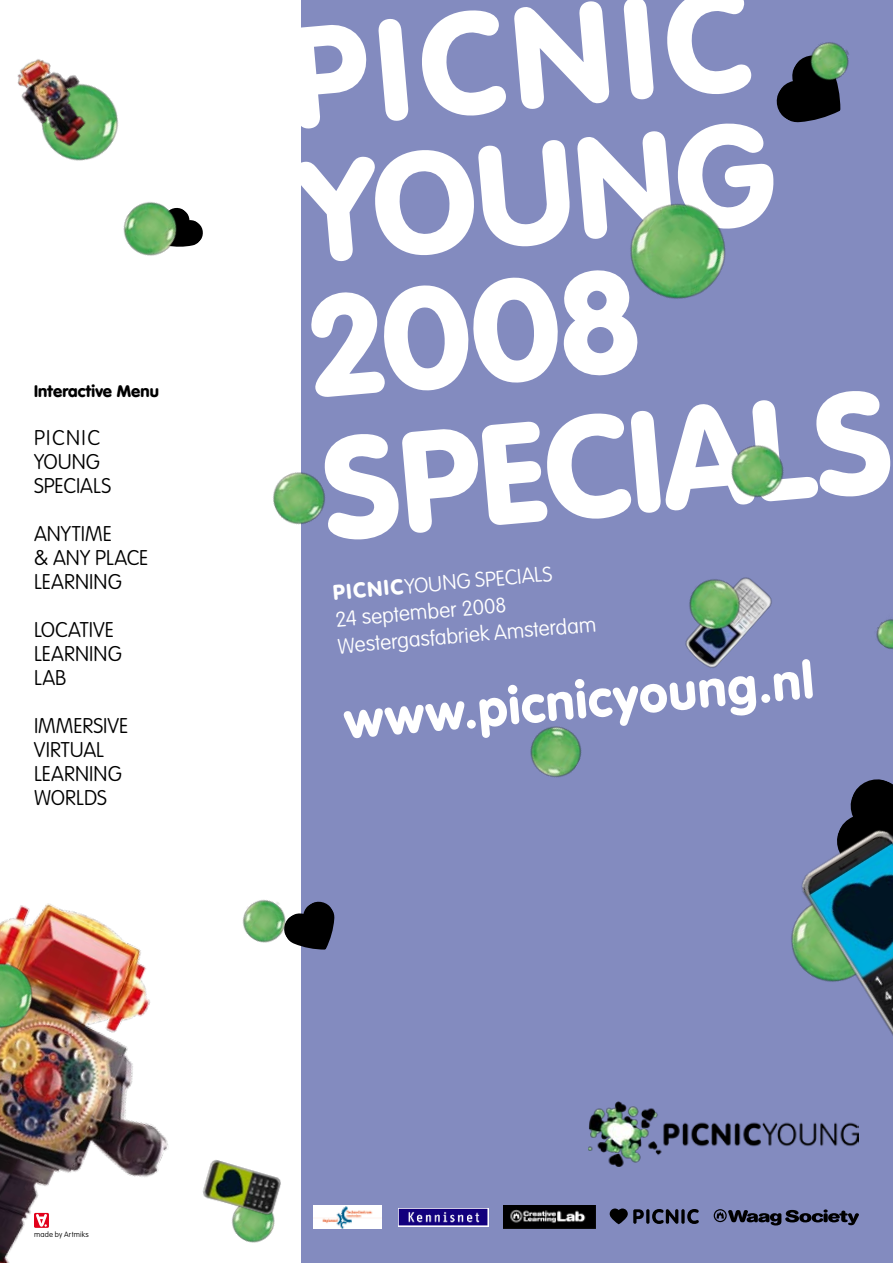
<style>
.page{position:relative;width:893px;height:1263px;background:#838bbf}
.page>*{position:absolute;margin:0;border:0;box-sizing:border-box;transform-origin:0 0}
.t1{font:900 141px/137.6px "VAG Rounded";color:#fff}
.t2{font:900 51px "VAG Rounded";color:#fff}
.t3{font:100 21px/24px "VAG Rounded";color:#000}
.t4{font:100 21px/27px "VAG Rounded";color:#fff}
.t5{font:900 16.5px "VAG Rounded";letter-spacing:.01em;color:#000}
.t6{font:100 7.5px "VAG Rounded";letter-spacing:.025em;color:#000}
.s1{font-weight:900}
</style>
<div class="page">
<img style="left:530px;top:726px;width:52px;height:52px">
<div style="left:0;top:0;width:300px;height:1263px;background:#fff"></div>
<svg style="left:850px;top:779px;width:43px;height:35px;background:#13141c"></svg>
<img style="left:630px;top:203px;width:96px;height:96px">
<img style="left:731px;top:445px;width:53px;height:53px">
<img style="left:876px;top:619px;width:17px;height:31px">
<svg style="left:776px;top:58px;width:64px;height:65px"></svg>
<img style="left:267px;top:1219px;width:8px;height:19px">
<img style="left:267px;top:900px;width:15px;height:43px">
<svg style="left:188px;top:215px;width:15px;height:32px"></svg>
<img style="left:123px;top:202px;width:65px;height:54px">
<img style="left:273px;top:461px;width:52px;height:74px">
<img style="left:0;top:899px;width:267px;height:364px">
<img style="left:803px;top:42px;width:46px;height:46px">
<img style="left:685px;top:580px;width:87px;height:88px">
<img style="left:791px;top:814px;width:102px;height:222px">
<img style="left:199px;top:1154px;width:82px;height:65px">
<img style="left:0;top:950px;width:50px;height:93px">
<svg style="left:282px;top:899px;width:53px;height:50px"></svg>
<img style="left:685px;top:577px;width:67px;height:66px">
<img style="left:112px;top:101px;width:7px;height:41px">
<img style="left:17px;top:59px;width:95px;height:102px">
<img style="left:588px;top:1101px;width:271px;height:66px">
<svg style="left:714px;top:1209px;width:145px;height:16px"></svg>
<img style="left:504px;top:1206px;width:92px;height:23px">
<img style="left:313px;top:1206px;width:68px;height:23px">
<svg style="left:610px;top:1208px;width:34px;height:16px"></svg>
<hr style="left:646px;top:1209px;width:3px;height:15px;background:#000;border-radius:2px">
<svg style="left:652px;top:1209px;width:26px;height:15px"></svg>
<svg style="left:681px;top:1209px;width:4px;height:15px"></svg>
<svg style="left:687px;top:1209px;width:12px;height:15px"></svg>
<img style="left:398px;top:1208px;width:90px;height:18px">
<div style="left:34px;top:1213px;width:15px;height:15px;background:#e2001a"></div>
<svg style="left:36px;top:1214px;width:11px;height:13px"></svg>
<p class="t5" style="left:34px;top:381px;width:126px">Interactive Menu</p>
<p class="t3" style="left:34px;top:425px;width:79px">PICNIC<br>YOUNG<br>SPECIALS</p>
<p class="t3" style="left:34px;top:521px;width:77px">ANYTIME &amp; ANY PLACE<br>LEARNING</p>
<p class="t3" style="left:34px;top:617px;width:79px">LOCATIVE<br>LEARNING<br>LAB</p>
<p class="t3" style="left:34px;top:713px;width:94px">IMMERSIVE<br>VI RTUAL<br>LEARNING<br>WORLDS</p>
<p class="t1" style="left:282px;top:9px;width:571px;rotate:-5deg">PICNIC<br>YOUNG<br>2008<br>SPECIALS</p>
<p class="t4" style="left:332px;top:579px;width:261px;rotate:-5deg"><span class="s1">PICNIC</span>YOUNG SPECIALS<br>24 SEPTEMBER2008<br>WESTERGASFABRIEK AMSTERDAM</p>
<p class="t2" style="left:342px;top:690px;width:472px;rotate:-5deg">www.picnicyoung.nl</p>
<p class="t6" style="left:34px;top:1230px;width:56px">MADE BY ARTMIKS</p>
</div>
